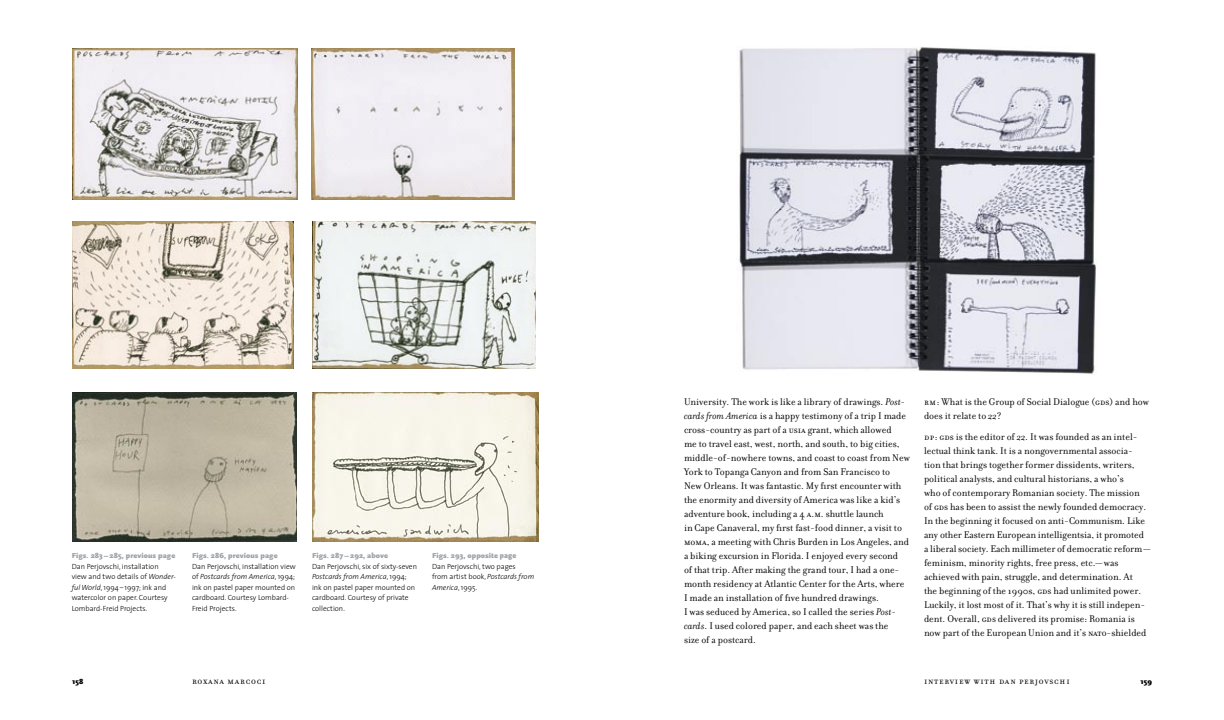
<style>
.page{position:relative;width:1224px;height:720px;background:#fff}
.page>*{position:absolute;margin:0;border:0;box-sizing:border-box;transform-origin:0 0}
.filosofia_text__space_before{font:10.5px/14px "Filosofia";color:#000}
.t1{font:10.5px "Filosofia Small Caps";letter-spacing:.075em;color:#000}
.t2{font:300 7.5px/10.5px "The Sans";color:#000}
.t3{font:900 7.5px "Scala Sans";letter-spacing:.01em;color:#000}
.s1{font-family:"Scala Sans";font-weight:900;color:#9ea4a8}
.s2{font-style:italic}
.s3{font-weight:900;color:#9ea4a8}
.s4{font-family:"Filosofia Small Caps"}
</style>
<div class="page">
<img style="left:739px;top:47px;width:357px;height:328px">
<img style="left:73px;top:392px;width:224px;height:150px">
<img style="left:72px;top:48px;width:226px;height:151px">
<img style="left:313px;top:392px;width:226px;height:150px">
<img style="left:312px;top:48px;width:203px;height:151px">
<img style="left:73px;top:221px;width:221px;height:147px">
<img style="left:312px;top:221px;width:224px;height:147px">
<p class="t2" style="left:72px;top:550px;width:106px"><span class="s1">Figs. 283 – 285, previous page<br></span>Dan Perjovschi, installation<br>view and two details of <span class="s2">Wonder&shy;ful World</span>, 1994 – 1997; ink and watercolor on paper. Courtesy<br>Lombard-Freid Projects.</p>
<p class="t2" style="left:312px;top:550px;width:107px"><span class="s1">Figs. 287 – 292, above<br></span>Dan Perjovschi, six of sixty-seven<br><span class="s2">Postcards from America</span>, 1994; ink on pastel paper mounted on cardboard. Courtesy of private collection.</p>
<p class="t2" style="left:432px;top:550px;width:104px"><span class="s1">Figs. 293, opposite</span> <span class="s3">page<br></span>Dan Perjovschi, two pages<br>from artist book, <span class="s2">Postcards from<br>America</span>, 1995.</p>
<p class="t2" style="left:192px;top:550px;width:105px"><span class="s1">Figs. 286, previous page<br></span>Dan Perjovschi, installation view of <span class="s2">Postcards from America</span>, 1994; ink on pastel paper mounted on cardboard. Courtesy Lombard-<br>Freid Projects.</p>
<p class="filosofia_text__space_before" style="left:684px;top:395px;width:228px">University. The work is like a library of drawings. <span class="s2">Post&shy;cards from America</span> is a happy testimony of a trip I made cross-country as part of a <span class="s4">usia</span> grant, which allowed<br>me to travel east, west, north, and south, to big cities, middle-of-nowhere towns, and coast to coast from New York to Topanga Canyon and from San Francisco to New Orleans. It was fantastic. My first encounter with the enormity and diversity of America was like a kid’s adventure book, including a 4 <span class="s4">a.m.</span> shuttle launch<br>in Cape Canaveral, my first fast-food dinner, a visit to <span class="s4">m</span>o<span class="s4">ma</span>, a meeting with Chris Burden in Los Angeles, and a biking excursion in Florida. I enjoyed every second<br>of that trip. After making the grand tour, I had a one&shy;month residency at Atlantic Center for the Arts, where I made an installation of five hundred drawings.<br>I was seduced by America, so I called the series <span class="s2">Post&shy;cards</span>. I used colored paper, and each sheet was the<br>size of a postcard.</p>
<p class="filosofia_text__space_before" style="left:924px;top:395px;width:227px"><span class="s4">rm</span>: What is the Group of Social Dialogue (<span class="s4">gds</span>) and how does it relate to <span class="s2">22</span>?</p>
<p class="filosofia_text__space_before" style="left:924px;top:430px;width:228px"><span class="s4">dp</span>: <span class="s4">gds</span> is the editor of <span class="s2">22</span>. It was founded as an intel&shy;lectual think tank. It is a nongovernmental associa&shy;tion that brings together former dissidents, writers, political analysts, and cultural historians, a who’s<br>who of contemporary Romanian society. The mission of <span class="s4">gds</span> has been to assist the newly founded democracy.<br>In the beginning it focused on anti-Communism. Like any other Eastern European intelligentsia, it promoted a liberal society. Each millimeter of democratic reform— feminism, minority rights, free press, etc.— was achieved with pain, struggle, and determination. At<br>the beginning of the 1990s, <span class="s4">gds</span> had unlimited power.<br>Luckily, it lost most of it. That’s why it is still indepen&shy;dent. Overall, <span class="s4">gds</span> delivered its promise: Romania is now part of the European Union and it’s <span class="s4">nato</span>-shielded</p>
<p class="t3" style="left:72px;top:677px;width:13px">158</p>
<p class="t1" style="left:192px;top:675px;width:75px">roxana marcoci</p>
<p class="t1" style="left:924px;top:675px;width:147px">interview with dan perjovschi</p>
<p class="t3" style="left:1140px;top:677px;width:13px">159</p>
</div>
